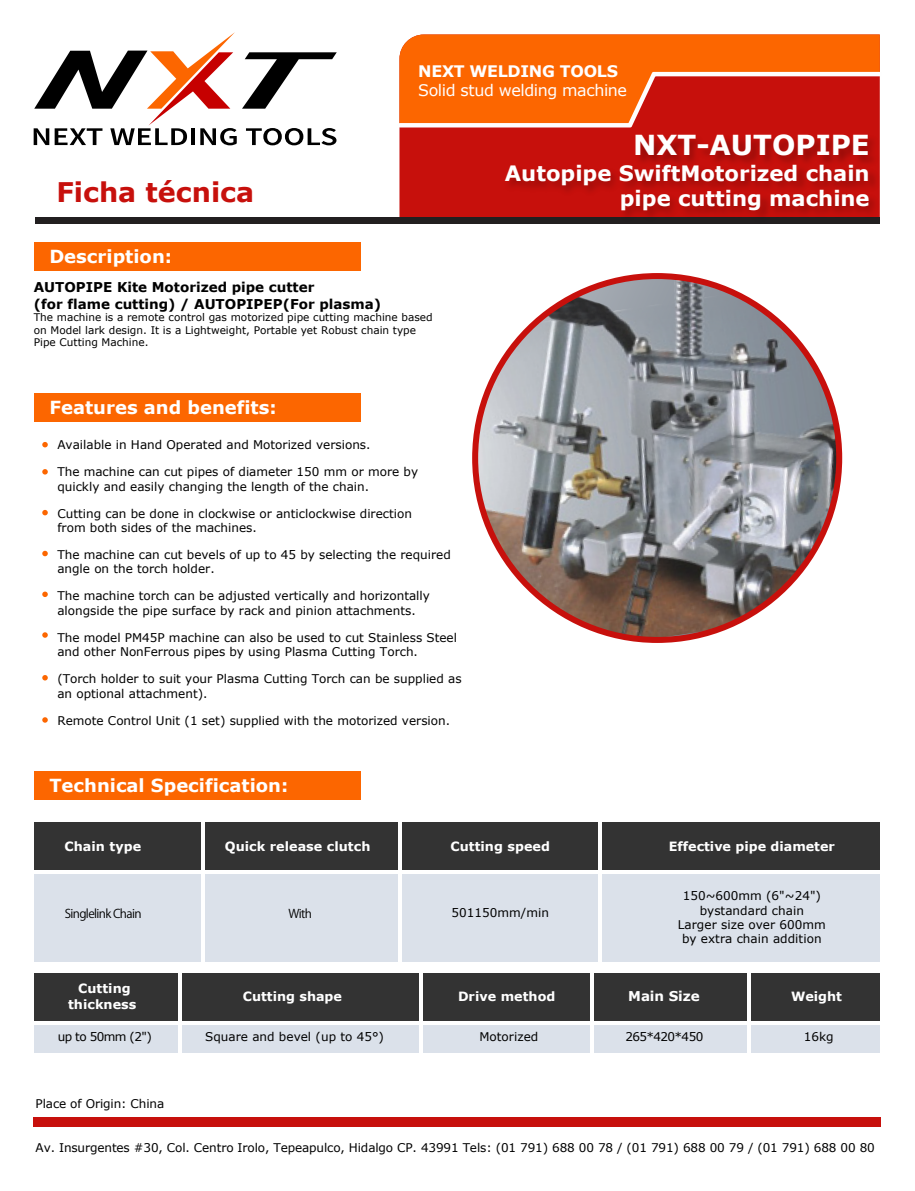
<style>
.page{position:relative;width:915px;height:1191px;background:#fff}
.page>*{position:absolute;margin:0;border:0;box-sizing:border-box;transform-origin:0 0}
.t1{font:700 27.6px "Verdana";color:#fff}
.t2{font:700 27px "Verdana";color:#c7100c}
.t3{font:700 21.15px/25.3px "Verdana";color:#fff;text-align:right}
.t4{font:700 18px "Verdana";color:#fff}
.t5{font:15.9px "Verdana";letter-spacing:-.025em;color:#fff}
.t6{font:700 15.9px "Verdana";letter-spacing:-.02em;color:#fff}
.t7{font:700 13.5px/16.2px "Verdana";color:#000}
.t8{font:700 13.5px "Verdana";letter-spacing:-.005em;color:#fff}
.t9{font:700 12.75px/15.3px "Verdana";letter-spacing:.005em;color:#fff;text-align:center}
.t10{font:12px/14.4px "Verdana";color:#000}
.t11{font:12px "Koz Go Pr 6 N";letter-spacing:-.05em;color:#000}
.t12{font:12px "Verdana";letter-spacing:-.05em;color:#000}
.t13{font:10.5px/12.6px "Verdana";color:#000}
</style>
<div class="page">
<div style="left:34px;top:1116px;width:846px;height:10px;background:#c7100c"></div>
<div style="left:399px;top:133px;width:100px;height:84px;background:#c7100c"></div>
<div style="left:36px;top:217px;width:843px;height:6px;background:#221f20"></div>
<img style="left:499px;top:133px;width:381px;height:91px">
<div style="left:399px;top:35px;width:480px;height:31px;background:#fc6600"></div>
<svg style="left:399px;top:66px;width:481px;height:67px;background:#e34917"></svg>
<div style="left:34px;top:771px;width:326px;height:29px;background:#fc6600"></div>
<svg style="left:34px;top:32px;width:302px;height:113px"></svg>
<div style="left:34px;top:973px;width:845px;height:49px;background:#333"></div>
<div style="left:34px;top:1022px;width:845px;height:30px;background:#dbe1ea"></div>
<hr style="left:34px;top:1021px;width:845px;height:3px;background:#fff">
<hr style="left:178px;top:973px;width:3px;height:79px;background:#fff">
<hr style="left:590px;top:973px;width:4px;height:79px;background:#fff">
<svg style="left:746px;top:973px;width:4px;height:79px"></svg>
<svg style="left:418px;top:973px;width:4px;height:79px"></svg>
<div style="left:34px;top:822px;width:845px;height:49px;background:#333"></div>
<div style="left:34px;top:871px;width:845px;height:91px;background:#dbe1ea"></div>
<hr style="left:34px;top:870px;width:845px;height:3px;background:#fff">
<hr style="left:201px;top:822px;width:4px;height:140px;background:#fff">
<hr style="left:398px;top:822px;width:4px;height:140px;background:#fff">
<hr style="left:598px;top:822px;width:4px;height:140px;background:#fff">
<div style="left:34px;top:242px;width:326px;height:29px;background:#fc6600"></div>
<img style="left:475px;top:276px;width:363px;height:363px">
<svg style="left:42px;top:442px;width:6px;height:5px"></svg>
<svg style="left:42px;top:469px;width:6px;height:5px"></svg>
<svg style="left:42px;top:510px;width:6px;height:5px"></svg>
<svg style="left:42px;top:551px;width:6px;height:5px"></svg>
<svg style="left:42px;top:591px;width:6px;height:6px"></svg>
<svg style="left:42px;top:632px;width:6px;height:6px"></svg>
<svg style="left:42px;top:675px;width:6px;height:5px"></svg>
<svg style="left:42px;top:717px;width:6px;height:5px"></svg>
<div style="left:34px;top:394px;width:326px;height:28px;background:#fc6600"></div>
<h2 class="t2" style="left:56px;top:173px;width:199px">Ficha técnica</h2>
<h3 class="t6" style="left:418px;top:60px;width:201px">NEXT WELDING TOOLS</h3>
<h3 class="t5" style="left:418px;top:79px;width:210px">Solid stud welding machine</h3>
<h1 class="t1" style="left:633px;top:125px;width:238px">NXT-AUTOPIPE</h1>
<h3 class="t3" style="left:504px;top:160px;width:366px">Autopipe SwiftMotorized chain pipe cutting machine</h3>
<h3 class="t4" style="left:49px;top:244px;width:124px">Description:</h3>
<p class="t7" style="left:34px;top:279px;width:349px">AUTOPIPE Kite Motorized pipe cutter<br>(for flame cutting) / AUTOPIPEP(For plasma)</p>
<p class="t13" style="left:34px;top:311px;width:400px">The machine is a remote control gas motorized pipe cutting machine based on Model lark design. It is a Lightweight, Portable yet Robust chain type<br>Pipe Cutting Machine.</p>
<h3 class="t4" style="left:49px;top:395px;width:229px">Features and benefits:</h3>
<p class="t10" style="left:57px;top:437px;width:314px">Available in Hand Operated and Motorized versions.</p>
<p class="t10" style="left:57px;top:464px;width:362px">The machine can cut pipes of diameter 150 mm or more by quickly and easily changing the length of the chain.</p>
<p class="t10" style="left:57px;top:506px;width:356px">Cutting can be done in clockwise or anticlockwise direction from both sides of the machines.</p>
<p class="t10" style="left:57px;top:547px;width:395px">The machine can cut bevels of up to 45 by selecting the required angle on the torch holder.</p>
<p class="t10" style="left:57px;top:589px;width:374px">The machine torch can be adjusted vertically and horizontally alongside the pipe surface by rack and pinion attachments.</p>
<p class="t10" style="left:57px;top:630px;width:401px">The model PM45P machine can also be used to cut Stainless Steel and other NonFerrous pipes by using Plasma Cutting Torch.</p>
<p class="t10" style="left:57px;top:671px;width:405px">(Torch holder to suit your Plasma Cutting Torch can be supplied as an optional attachment).</p>
<p class="t10" style="left:57px;top:713px;width:394px">Remote Control Unit (1 set) supplied with the motorized version.</p>
<h3 class="t4" style="left:49px;top:772px;width:240px">Technical Specification:</h3>
<p class="t9" style="left:64px;top:838px;width:78px">Chain type</p>
<p class="t9" style="left:450px;top:838px;width:101px">Cutting speed</p>
<p class="t9" style="left:668px;top:838px;width:168px">Effective pipe diameter</p>
<p class="t9" style="left:225px;top:838px;width:147px">Quick release clutch</p>
<p class="t11" style="left:65px;top:906px;width:78px">Singlelink Chain</p>
<p class="t11" style="left:288px;top:906px;width:25px">With</p>
<p class="t10" style="left:451px;top:905px;width:99px">501150mm/min</p>
<p class="t10" style="left:677px;top:888px;width:149px;text-align:center">150~600mm (6"~24") bystandard chain<br>Larger size over 600mm by extra chain addition</p>
<p class="t9" style="left:68px;top:981px;width:70px">Cutting thickness</p>
<p class="t9" style="left:243px;top:988px;width:101px">Cutting shape</p>
<p class="t9" style="left:458px;top:988px;width:99px">Drive method</p>
<p class="t8" style="left:628px;top:986px;width:73px">Main Size</p>
<p class="t10" style="left:58px;top:1029px;width:96px">up to 50mm (2")</p>
<p class="t10" style="left:205px;top:1029px;width:180px">Square and bevel (up to 45°)</p>
<p class="t10" style="left:479px;top:1029px;width:60px">Motorized</p>
<p class="t12" style="left:625px;top:1028px;width:79px">265*420*450</p>
<p class="t10" style="left:803px;top:1029px;width:31px">16kg</p>
<p class="t9" style="left:790px;top:988px;width:52px">Weight</p>
<p class="t10" style="left:36px;top:1096px;width:130px">Place of Origin: China</p>
<p class="t10" style="left:36px;top:1140px;width:840px">Av. Insurgentes #30, Col. Centro Irolo, Tepeapulco, Hidalgo CP. 43991 Tels: (01 791) 688 00 78 / (01 791) 688 00 79 / (01 791) 688 00 80</p>
</div>
